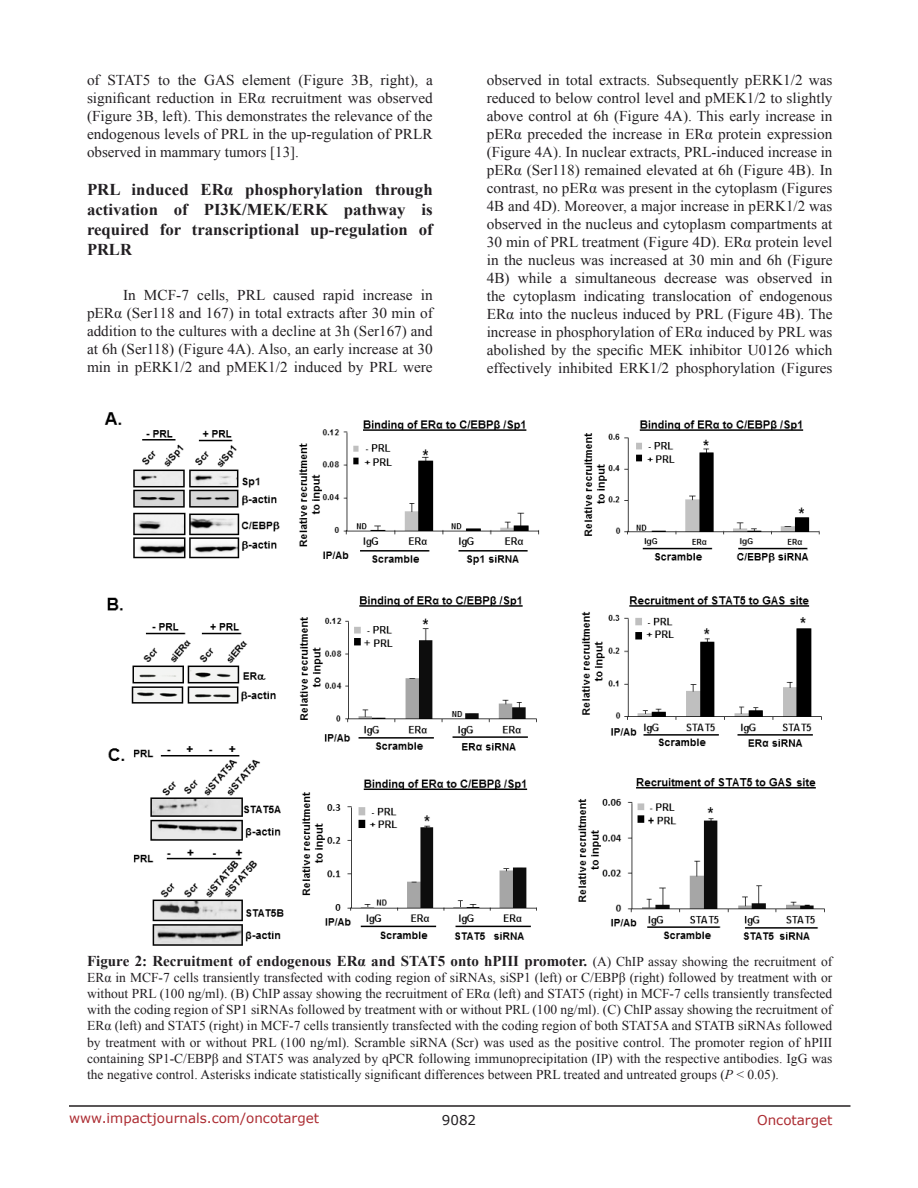
<style>
.page{position:relative;width:918px;height:1188px;background:#fff}
.page>*{position:absolute;margin:0;border:0;box-sizing:border-box;transform-origin:0 0}
.SubHeading{font:700 16.5px/19.8px "Times New Roman";color:#221f22;text-align:justify}
.BodyText{font:15px/18px "Times New Roman";color:#221f22;text-align:justify}
.FigureText{font:700 15px "Times New Roman";color:#221f22}
.FigureText-2{font:13.5px/16.2px "Times New Roman";color:#221f22;text-align:justify}
.t1{font:13.5px "Verdana";color:#ac2b31}
.t2{font:13.5px "Verdana";color:#221f22}
.s1{font-weight:400;font-size:13.5px}
.s2{font-style:italic}
</style>
<div class="page">
<hr style="left:69px;top:1105px;width:781px;height:2px;background:#231f20">
<img style="left:104px;top:412px;width:721px;height:534px">
<p class="BodyText" style="left:87px;top:71px;width:347px">of STAT5 to the GAS element (Figure 3B, right), a significant reduction in ERα recruitment was observed (Figure 3B, left). This demonstrates the relevance of the endogenous levels of PRL in the up-regulation of PRLR observed in mammary tumors [13].</p>
<p class="SubHeading" style="left:87px;top:179px;width:347px">PRL induced ERα phosphorylation through activation of PI3K/MEK/ERK pathway is required for transcriptional up-regulation of PRLR</p>
<p class="BodyText" style="left:87px;top:285px;width:347px;text-indent:36px">In MCF-7 cells, PRL caused rapid increase in pERα (Ser118 and 167) in total extracts after 30 min of addition to the cultures with a decline at 3h (Ser167) and at 6h (Ser118) (Figure 4A). Also, an early increase at 30 min in pERK1/2 and pMEK1/2 induced by PRL were</p>
<p class="BodyText" style="left:487px;top:71px;width:347px">observed in total extracts. Subsequently pERK1/2 was reduced to below control level and pMEK1/2 to slightly above control at 6h (Figure 4A). This early increase in pERα preceded the increase in ERα protein expression (Figure 4A). In nuclear extracts, PRL-induced increase in pERα (Ser118) remained elevated at 6h (Figure 4B). In contrast, no pERα was present in the cytoplasm (Figures 4B and 4D). Moreover, a major increase in pERK1/2 was observed in the nucleus and cytoplasm compartments at 30 min of PRL treatment (Figure 4D). ERα protein level in the nucleus was increased at 30 min and 6h (Figure 4B) while a simultaneous decrease was observed in the cytoplasm indicating translocation of endogenous ERα into the nucleus induced by PRL (Figure 4B). The increase in phosphorylation of ERα induced by PRL was abolished by the specific MEK inhibitor U0126 which effectively inhibited ERK1/2 phosphorylation (Figures</p>
<p class="FigureText" style="left:87px;top:950px;width:747px">Figure 2: Recruitment of endogenous ERα and STAT5 onto hPIII promoter. <span class="s1">(A) ChIP assay showing the recruitment of</span></p>
<p class="FigureText-2" style="left:87px;top:969px;width:747px">ERα in MCF-7 cells transiently transfected with coding region of siRNAs, siSP1 (left) or C/EBPβ (right) followed by treatment with or without PRL (100 ng/ml). (B) ChIP assay showing the recruitment of ERα (left) and STAT5 (right) in MCF-7 cells transiently transfected with the coding region of SP1 siRNAs followed by treatment with or without PRL (100 ng/ml). (C) ChIP assay showing the recruitment of ERα (left) and STAT5 (right) in MCF-7 cells transiently transfected with the coding region of both STAT5A and STATB siRNAs followed by treatment with or without PRL (100 ng/ml). Scramble siRNA (Scr) was used as the positive control. The promoter region of hPIII containing SP1-C/EBPβ and STAT5 was analyzed by qPCR following immunoprecipitation (IP) with the respective antibodies. IgG was the negative control. Asterisks indicate statistically significant differences between PRL treated and untreated groups (<span class="s2">P</span> &lt; 0.05).</p>
<p class="t1" style="left:69px;top:1109px;width:252px">www.impactjournals.com/oncotarget</p>
<p class="t2" style="left:442px;top:1111px;width:36px">9082</p>
<p class="t1" style="left:757px;top:1111px;width:77px">Oncotarget</p>
</div>
